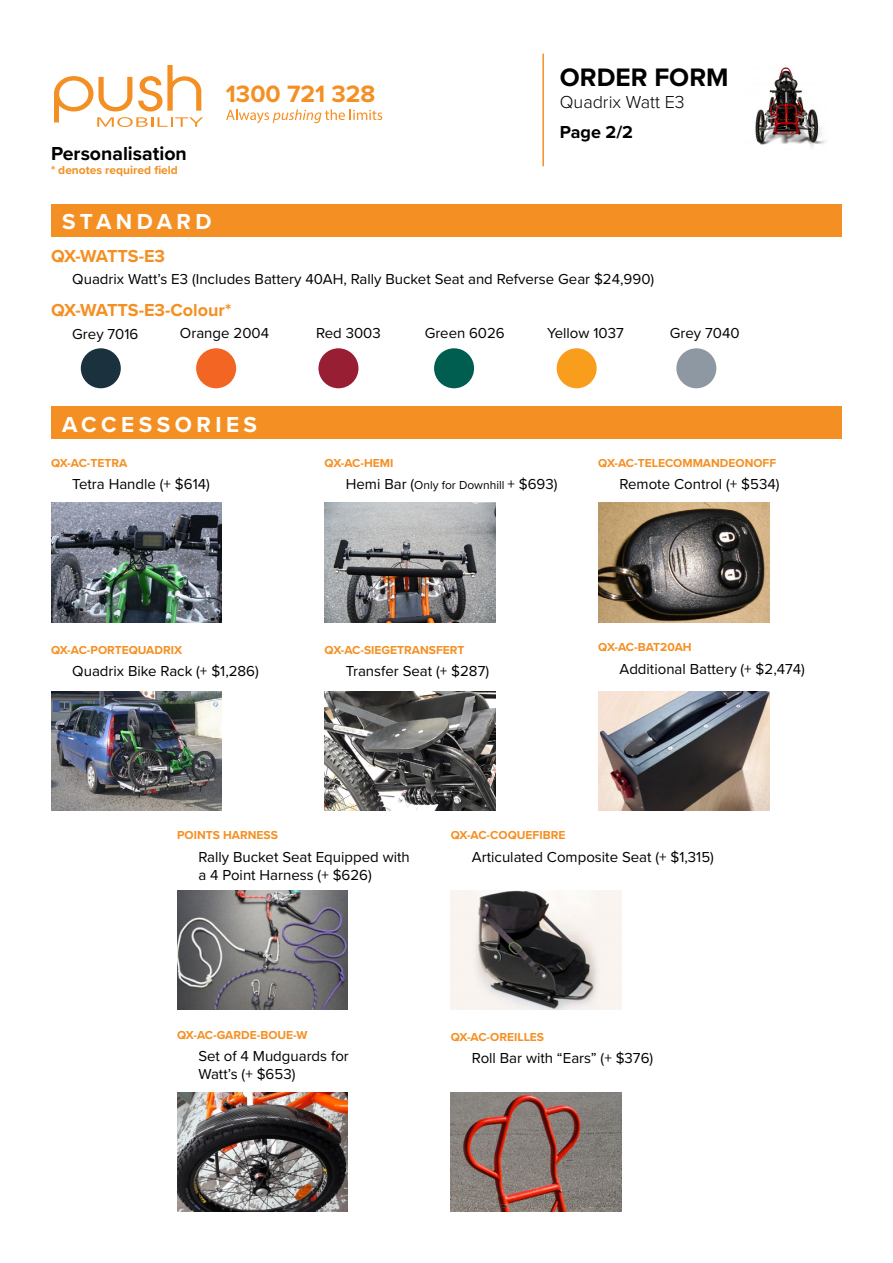
<style>
.page{position:relative;width:893px;height:1263px;background:#fff}
.page>*{position:absolute;margin:0;border:0;box-sizing:border-box;transform-origin:0 0}
.t1{font:700 26.25px "Proxima Nova";color:#000}
.t2{font:700 24.45px "Proxima Nova";color:#f49023}
.t3{font:700 22.5px "Proxima Nova";letter-spacing:.2em;color:#fff}
.t4{font:700 19.5px "Proxima Nova";color:#000}
.t5{font:700 18px "Proxima Nova";color:#f49023}
.t6{font:300 18px "Proxima Nova";color:#000101}
.t7{font:700 18px "Proxima Nova";letter-spacing:-.02em;color:#f49023}
.t8{font:700 18px "Proxima Nova";color:#000}
.t9{font:15px/18px "Proxima Nova";color:#000}
.t10{font:700 12px "Proxima Nova";color:#f49023}
.t11{font:12px/22.5px "Proxima Nova";color:#000}
.s1{font-weight:700;color:#f49023}
.s2{font-size:15px}
</style>
<div class="page">
<div style="left:51px;top:204px;width:791px;height:32px;background:#f49023"></div>
<div style="left:51px;top:407px;width:791px;height:32px;background:#f49023"></div>
<svg style="left:54px;top:65px;width:149px;height:62px"></svg>
<svg style="left:226px;top:109px;width:156px;height:14px"></svg>
<img style="left:755px;top:67px;width:71px;height:81px">
<hr style="left:542px;top:54px;width:2px;height:112px;background:#f49023">
<div style="left:81px;top:348px;width:40px;height:40px;background:#1b323e;border-radius:50%"></div>
<div style="left:196px;top:348px;width:40px;height:40px;background:#f26522;border-radius:50%"></div>
<div style="left:318px;top:348px;width:40px;height:40px;background:#981e34;border-radius:50%"></div>
<div style="left:434px;top:348px;width:40px;height:40px;background:#005e51;border-radius:50%"></div>
<div style="left:557px;top:348px;width:40px;height:40px;background:#f99d1c;border-radius:50%"></div>
<div style="left:676px;top:348px;width:40px;height:40px;background:#8e98a3;border-radius:50%"></div>
<img style="left:51px;top:503px;width:171px;height:119px">
<img style="left:325px;top:503px;width:170px;height:119px">
<img style="left:598px;top:503px;width:171px;height:119px">
<img style="left:325px;top:691px;width:170px;height:119px">
<img style="left:598px;top:691px;width:171px;height:119px">
<img style="left:51px;top:691px;width:171px;height:119px">
<img style="left:177px;top:890px;width:171px;height:120px">
<img style="left:451px;top:890px;width:170px;height:120px">
<img style="left:177px;top:1092px;width:171px;height:120px">
<img style="left:451px;top:1092px;width:170px;height:120px">
<h2 class="t2" style="left:226px;top:76px;width:151px">1300 721 328</h2>
<h3 class="t4" style="left:51px;top:139px;width:137px">Personalisation</h3>
<p class="t10" style="left:51px;top:161px;width:128px">* denotes required field</p>
<h3 class="t3" style="left:62px;top:205px;width:151px">STANDARD</h3>
<h1 class="t1" style="left:560px;top:58px;width:170px">ORDER FORM</h1>
<p class="t8" style="left:560px;top:118px;width:75px">Page 2/2</p>
<p class="t6" style="left:560px;top:89px;width:126px">Quadrix Watt E3</p>
<p class="t7" style="left:51px;top:242px;width:116px">QX-WATTS-E3</p>
<p class="t9" style="left:72px;top:269px;width:583px">Quadrix Watt’s E3 (Includes Battery 40AH, Rally Bucket Seat and Refverse Gear $24,990)</p>
<p class="t5" style="left:51px;top:297px;width:182px">QX-WATTS-E3-Colour*</p>
<p class="t9" style="left:72px;top:324px;width:68px">Grey 7016</p>
<p class="t9" style="left:180px;top:324px;width:91px">Orange 2004</p>
<p class="t9" style="left:316px;top:324px;width:66px">Red 3003</p>
<p class="t9" style="left:425px;top:324px;width:82px">Green 6026</p>
<p class="t9" style="left:547px;top:324px;width:78px">Yellow 1037</p>
<p class="t9" style="left:670px;top:324px;width:71px">Grey 7040</p>
<h3 class="t3" style="left:62px;top:407px;width:197px">ACCESSORIES</h3>
<p class="t10" style="left:51px;top:454px;width:78px">QX-AC-TETRA</p>
<p class="t9" style="left:72px;top:474px;width:139px">Tetra Handle (+ $614)</p>
<p class="t10" style="left:51px;top:641px;width:133px">QX-AC-PORTEQUADRIX</p>
<p class="t9" style="left:72px;top:661px;width:188px">Quadrix Bike Rack (+ $1,286)</p>
<p class="t11" style="left:346px;top:451px;width:213px;text-indent:-21px"><span class="s1">QX-AC-HEMI<br></span><span class="s2">Hemi Bar (</span>Only for Downhill <span class="s2">+ $693)</span></p>
<p class="t10" style="left:598px;top:454px;width:180px">QX-AC-TELECOMMANDEONOFF</p>
<p class="t9" style="left:619px;top:474px;width:161px">Remote Control (+ $534)</p>
<p class="t10" style="left:325px;top:641px;width:141px">QX-AC-SIEGETRANSFERT</p>
<p class="t9" style="left:346px;top:661px;width:145px">Transfer Seat (+ $287)</p>
<p class="t10" style="left:598px;top:638px;width:95px">QX-AC-BAT20AH</p>
<p class="t9" style="left:619px;top:659px;width:187px">Additional Battery (+ $2,474)</p>
<p class="t10" style="left:177px;top:826px;width:102px">POINTS HARNESS</p>
<p class="t9" style="left:198px;top:847px;width:213px">Rally Bucket Seat Equipped with a 4 Point Harness (+ $626)</p>
<p class="t10" style="left:451px;top:826px;width:116px">QX-AC-COQUEFIBRE</p>
<p class="t9" style="left:472px;top:847px;width:243px">Articulated Composite Seat (+ $1,315)</p>
<p class="t10" style="left:177px;top:1025px;width:132px">QX-AC-GARDE-BOUE-W</p>
<p class="t9" style="left:198px;top:1046px;width:152px">Set of 4 Mudguards for<br>Watt’s (+ $653)</p>
<p class="t10" style="left:451px;top:1028px;width:95px">QX-AC-OREILLES</p>
<p class="t9" style="left:472px;top:1049px;width:183px">Roll Bar with “Ears” (+ $376)</p>
</div>
